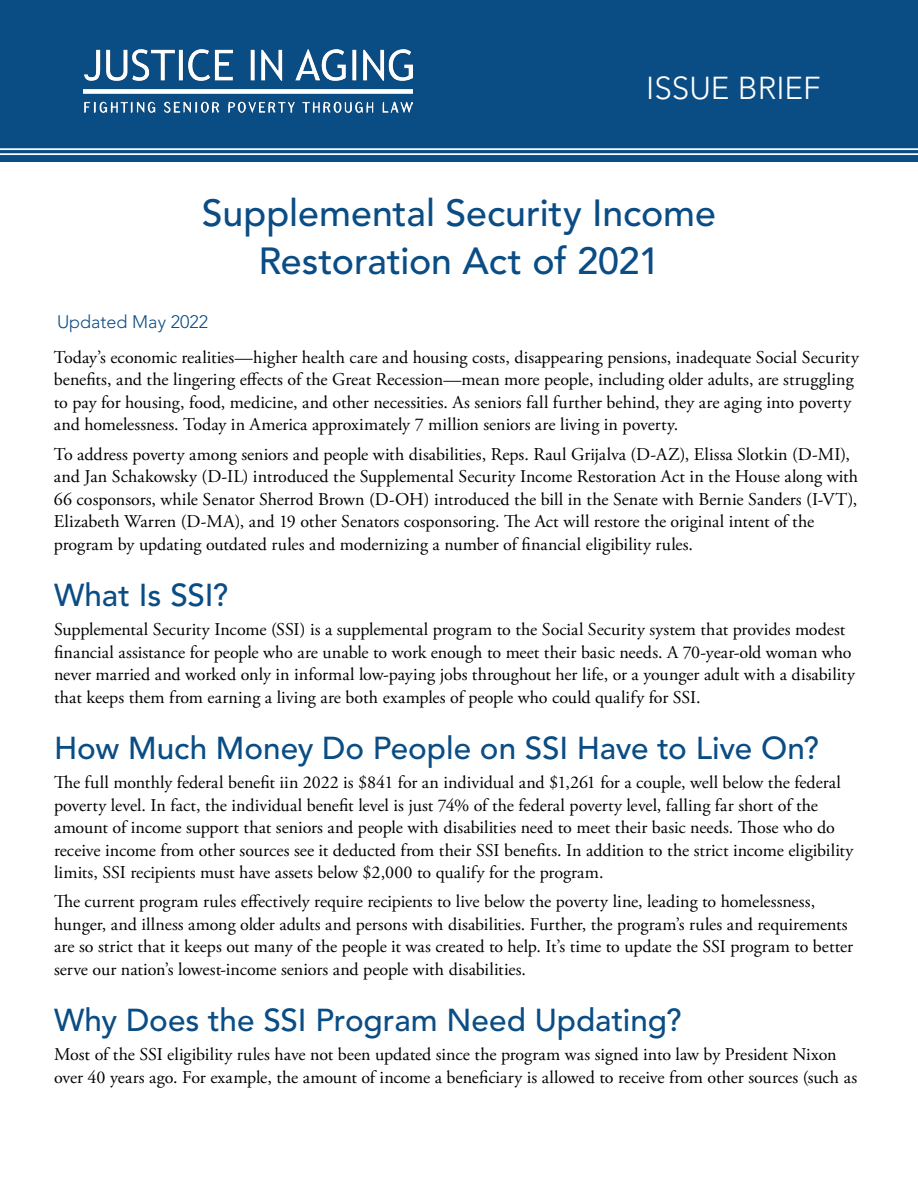
<style>
.page{position:relative;width:918px;height:1188px;background:#fff}
.page>*{position:absolute;margin:0;border:0;box-sizing:border-box;transform-origin:0 0}
.t1{font:500 37.5px/48px "Avenir LT Std";color:#0a4d85;text-align:center}
.t2{font:500 31.5px "Avenir LT Std";color:#0a4d85}
.t3{font:300 31.5px "Avenir LT Std";color:#fff}
.Body_Text_garamond{font:18px/22.5px "Adobe Garamond Pro";color:#000}
.t4{font:300 18px "Avenir LT Std";color:#0a4d85}
</style>
<div class="page">
<div style="left:0;top:0;width:918px;height:161px;background:#0a4d85"></div>
<hr style="left:0;top:148px;width:918px;height:1px;background:#fff">
<hr style="left:0;top:153px;width:918px;height:1px;background:#fff">
<img style="left:84px;top:49px;width:328px;height:63px">
<hr style="left:0;top:149px;width:918px;height:1px;background:#fff">
<hr style="left:0;top:154px;width:918px;height:1px;background:#fff">
<h2 class="t3" style="left:646px;top:70px;width:176px">ISSUE BRIEF</h2>
<p class="t1" style="left:202px;top:190px;width:516px">Supplemental Security Income<br>Restoration Act of 2021</p>
<p class="t4" style="left:57px;top:312px;width:153px">Updated May 2022</p>
<p class="Body_Text_garamond" style="left:54px;top:347px;width:806px">Today’s economic realities—higher health care and housing costs, disappearing pensions, inadequate Social Security benefits, and the lingering effects of the Great Recession—mean more people, including older adults, are struggling to pay for housing, food, medicine, and other necessities. As seniors fall further behind, they are aging into poverty and homelessness. Today in America approximately 7 million seniors are living in poverty.</p>
<p class="Body_Text_garamond" style="left:54px;top:443px;width:806px">To address poverty among seniors and people with disabilities, Reps. Raul Grijalva (D-AZ), Elissa Slotkin (D-MI), and Jan Schakowsky (D-IL) introduced the Supplemental Security Income Restoration Act in the House along with 66 cosponsors, while Senator Sherrod Brown (D-OH) introduced the bill in the Senate with Bernie Sanders (I-VT), Elizabeth Warren (D-MA), and 19 other Senators cosponsoring. The Act will restore the original intent of the program by updating outdated rules and modernizing a number of financial eligibility rules.</p>
<p class="t2" style="left:54px;top:577px;width:176px">What Is SSI?</p>
<p class="Body_Text_garamond" style="left:54px;top:619px;width:803px">Supplemental Security Income (SSI) is a supplemental program to the Social Security system that provides modest financial assistance for people who are unable to work enough to meet their basic needs. A 70-year-old woman who never married and worked only in informal low-paying jobs throughout her life, or a younger adult with a disability that keeps them from earning a living are both examples of people who could qualify for SSI.</p>
<p class="t2" style="left:54px;top:730px;width:766px">How Much Money Do People on SSI Have to Live On?</p>
<p class="Body_Text_garamond" style="left:54px;top:772px;width:801px">The full monthly federal benefit iin 2022 is $841 for an individual and $1,261 for a couple, well below the federal poverty level. In fact, the individual benefit level is just 74% of the federal poverty level, falling far short of the amount of income support that seniors and people with disabilities need to meet their basic needs. Those who do receive income from other sources see it deducted from their SSI benefits. In addition to the strict income eligibility limits, SSI recipients must have assets below $2,000 to qualify for the program.</p>
<p class="Body_Text_garamond" style="left:54px;top:891px;width:801px">The current program rules effectively require recipients to live below the poverty line, leading to homelessness, hunger, and illness among older adults and persons with disabilities. Further, the program’s rules and requirements are so strict that it keeps out many of the people it was created to help. It’s time to update the SSI program to better serve our nation’s lowest-income seniors and people with disabilities.</p>
<p class="t2" style="left:54px;top:1002px;width:629px">Why Does the SSI Program Need Updating?</p>
<p class="Body_Text_garamond" style="left:54px;top:1044px;width:805px">Most of the SSI eligibility rules have not been updated since the program was signed into law by President Nixon over 40 years ago. For example, the amount of income a beneficiary is allowed to receive from other sources (such as</p>
</div>
